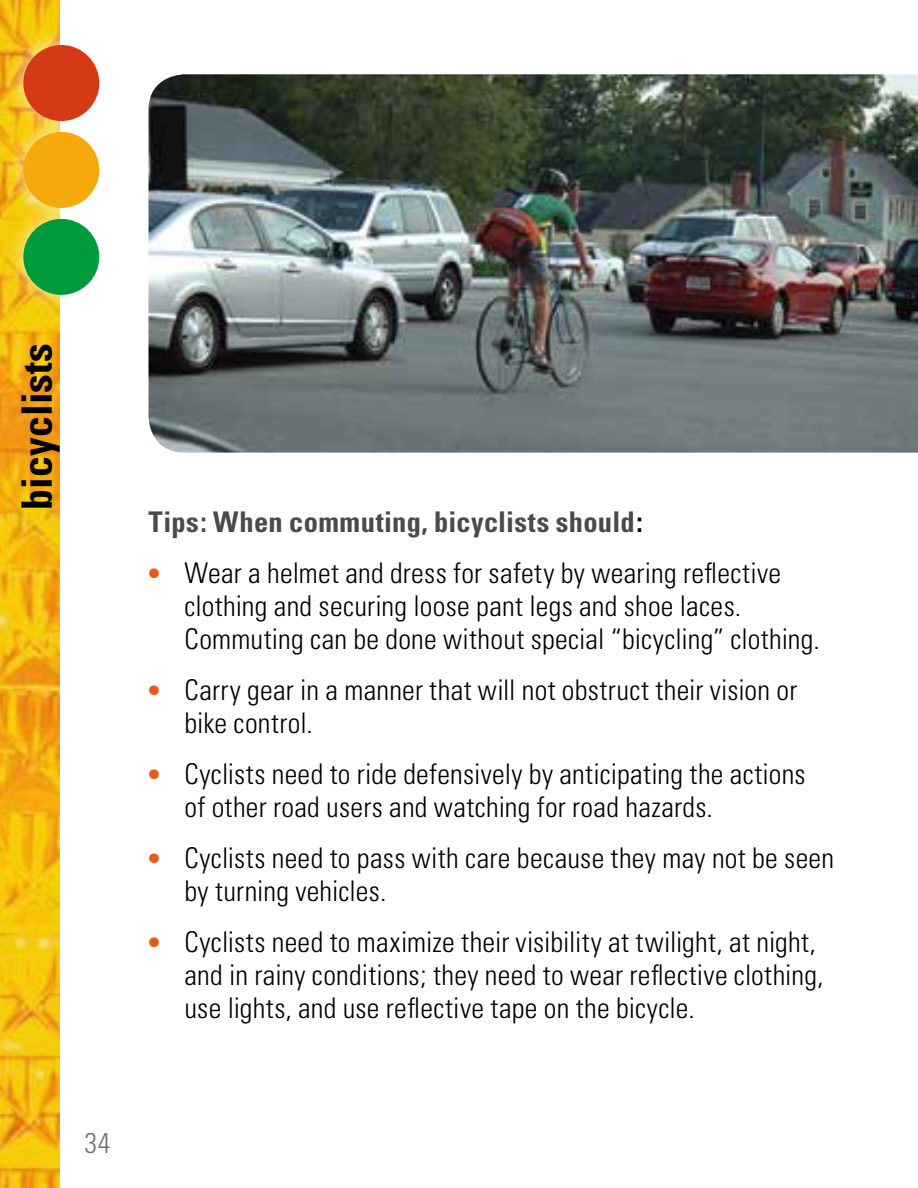
<style>
.page{position:relative;width:918px;height:1188px;background:#fff}
.page>*{position:absolute;margin:0;border:0;box-sizing:border-box;transform-origin:0 0}
.t1{font:700 condensed 42px "Univers";color:#000}
.t2{font:300 condensed 28.5px/33px "Univers";letter-spacing:.01em;color:#000}
.t3{font:700 condensed 28.5px "Univers";letter-spacing:.01em;color:#4a4a4b}
.t4{font:300 condensed 28.5px "Univers";color:#717273}
.s1{color:#000}
.s2{font-weight:700;font-size:27px;color:#e55b17}
</style>
<div class="page">
<svg style="left:0;top:0;width:60px;height:1188px;background:#f2b40f"></svg>
<div style="left:5px;top:26px;width:113px;height:288px;background:#fff;opacity:.75"></div>
<div style="left:23px;top:45px;width:76px;height:76px;background:#d43a15;border-radius:50%"></div>
<div style="left:23px;top:132px;width:76px;height:76px;background:#f6a90d;border-radius:50%"></div>
<div style="left:23px;top:219px;width:76px;height:76px;background:#009a3e;border-radius:50%"></div>
<img style="left:148px;top:74px;width:770px;height:379px">
<h1 class="t1" style="left:11px;top:510px;width:168px;rotate:-90deg">bicyclists</h1>
<p class="t3" style="left:148px;top:505px;width:496px">Tips: When commuting, bicyclists should<span class="s1">:</span></p>
<p class="t2" style="left:184px;top:557px;width:637px;text-indent:-36px"><span class="s2">•</span> Wear a helmet and dress for safety by wearing reflective clothing and securing loose pant legs and shoe laces.<br>Commuting can be done without special “bicycling” clothing.</p>
<p class="t2" style="left:184px;top:674px;width:614px;text-indent:-36px"><span class="s2">•</span> Carry gear in a manner that will not obstruct their vision or bike control.</p>
<p class="t2" style="left:184px;top:758px;width:623px;text-indent:-36px"><span class="s2">•</span> Cyclists need to ride defensively by anticipating the actions of other road users and watching for road hazards.</p>
<p class="t2" style="left:184px;top:842px;width:651px;text-indent:-36px"><span class="s2">•</span> Cyclists need to pass with care because they may not be seen by turning vehicles.</p>
<p class="t2" style="left:184px;top:926px;width:641px;text-indent:-36px"><span class="s2">•</span> Cyclists need to maximize their visibility at twilight, at night, and in rainy conditions; they need to wear reflective clothing, use lights, and use reflective tape on the bicycle.</p>
<p class="t4" style="left:84px;top:1126px;width:28px">34</p>
</div>
